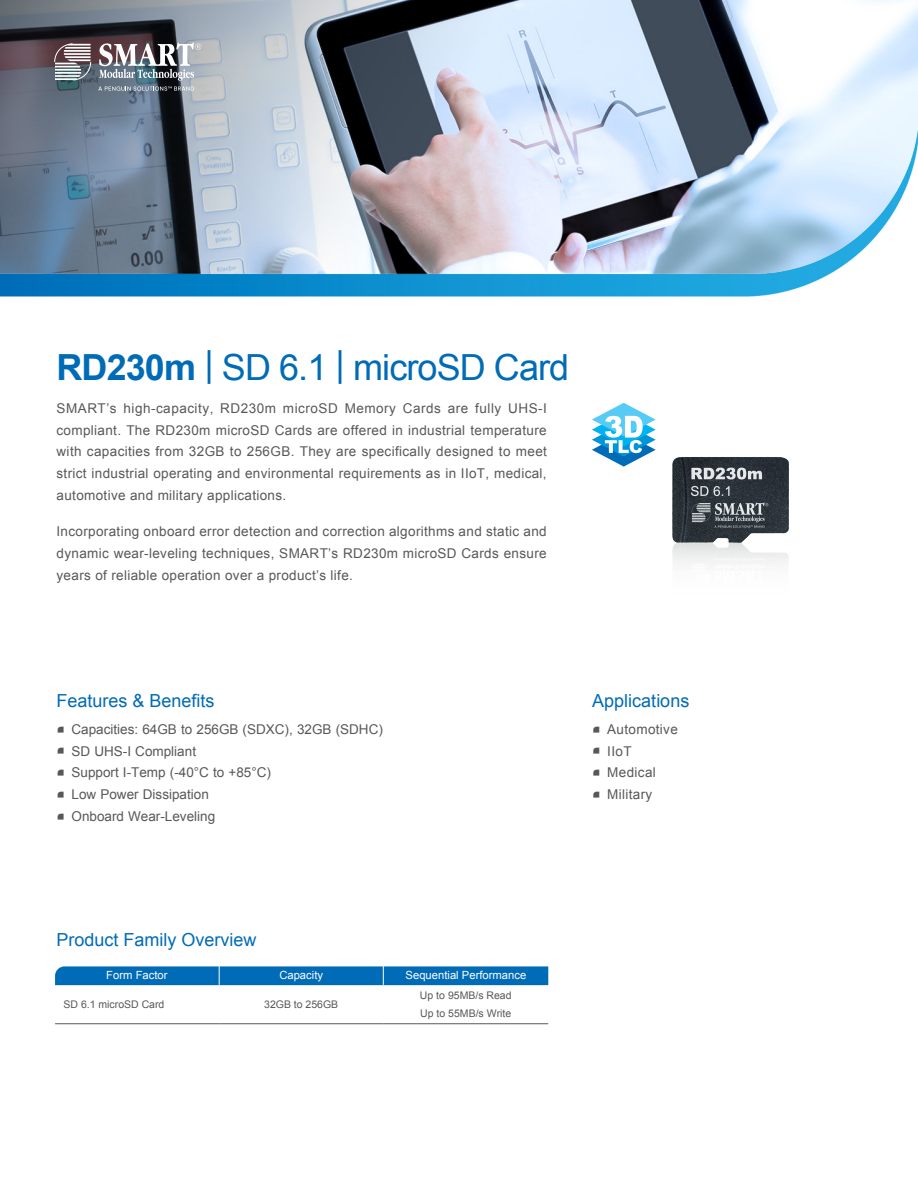
<style>
.page{position:relative;width:918px;height:1188px;background:#fff}
.page>*{position:absolute;margin:0;border:0;box-sizing:border-box;transform-origin:0 0}
.t1{font:36px "Arial";letter-spacing:-.025em;color:#006bb6}
.SubHeadline{font:18px "Arial";color:#006bb6}
.Body_Text{font:13.5px/21.8px "Arial";letter-spacing:.025em;color:#57585a;text-align:justify}
.Body_Text-2{font:13.5px "Arial";color:#57585a}
.t2{font:11.25px "Arial";color:#fff}
.Table_Text{font:10.5px/17.2px "Arial";color:#57585a}
.s1{font-weight:700}
.s2{font-family:"My Font";font-size:24px}
</style>
<div class="page">
<img style="left:0;top:0;width:918px;height:108px">
<img style="left:0;top:108px;width:918px;height:188px">
<div style="left:55px;top:966px;width:493px;height:19px;background:#006bb6"></div>
<hr style="left:55px;top:1023px;width:164px;height:1px;background:#57585a">
<hr style="left:219px;top:1023px;width:164px;height:1px;background:#57585a">
<hr style="left:383px;top:1023px;width:165px;height:1px;background:#57585a">
<img style="left:592px;top:402px;width:197px;height:163px">
<svg style="left:55px;top:44px;width:36px;height:36px"></svg>
<svg style="left:98px;top:42px;width:103px;height:49px"></svg>
<p class="t1" style="left:57px;top:344px;width:514px"><span class="s1">RD230m</span> | SD 6.1 | microSD Card</p>
<p class="Body_Text" style="left:57px;top:397px;width:492px">SMART’s high-capacity, RD230m microSD Memory Cards are fully UHS-I compliant. The RD230m microSD Cards are offered in industrial temperature with capacities from 32GB to 256GB. They are specifically designed to meet strict industrial operating and environmental requirements as in IIoT, medical, automotive and military applications.</p>
<p class="Body_Text" style="left:57px;top:521px;width:492px">Incorporating onboard error detection and correction algorithms and static and dynamic wear-leveling techniques, SMART’s RD230m microSD Cards ensure years of reliable operation over a product’s life.</p>
<p class="SubHeadline" style="left:57px;top:689px;width:160px">Features &amp; Benefits</p>
<p class="Body_Text-2" style="left:57px;top:720px;width:328px"><span class="s2">•</span> Capacities: 64GB to 256GB (SDXC), 32GB (SDHC)</p>
<p class="Body_Text-2" style="left:57px;top:742px;width:141px"><span class="s2">•</span> SD UHS-I Compliant</p>
<p class="Body_Text-2" style="left:57px;top:764px;width:216px"><span class="s2">•</span> Support I-Temp (-40°C to +85°C)</p>
<p class="Body_Text-2" style="left:57px;top:786px;width:154px"><span class="s2">•</span> Low Power Dissipation</p>
<p class="Body_Text-2" style="left:57px;top:807px;width:160px"><span class="s2">•</span> Onboard Wear-Leveling</p>
<p class="SubHeadline" style="left:57px;top:928px;width:202px">Product Family Overview</p>
<p class="t2" style="left:106px;top:968px;width:63px">Form Factor</p>
<p class="t2" style="left:279px;top:968px;width:45px">Capacity</p>
<p class="t2" style="left:406px;top:968px;width:122px">Sequential Performance</p>
<p class="Table_Text" style="left:64px;top:996px;width:102px">SD 6.1 microSD Card</p>
<p class="Table_Text" style="left:264px;top:996px;width:76px">32GB to 256GB</p>
<p class="Table_Text" style="left:420px;top:987px;width:93px">Up to 95MB/s Read<br>Up to 55MB/s Write</p>
<p class="SubHeadline" style="left:592px;top:689px;width:99px">Applications</p>
<p class="Body_Text" style="left:592px;top:718px;width:87px"><span class="s2">•</span> Automotive</p>
<p class="Body_Text" style="left:592px;top:740px;width:41px"><span class="s2">•</span> IIoT</p>
<p class="Body_Text" style="left:592px;top:762px;width:65px"><span class="s2">•</span> Medical</p>
<p class="Body_Text" style="left:592px;top:784px;width:62px"><span class="s2">•</span> Military</p>
</div>
